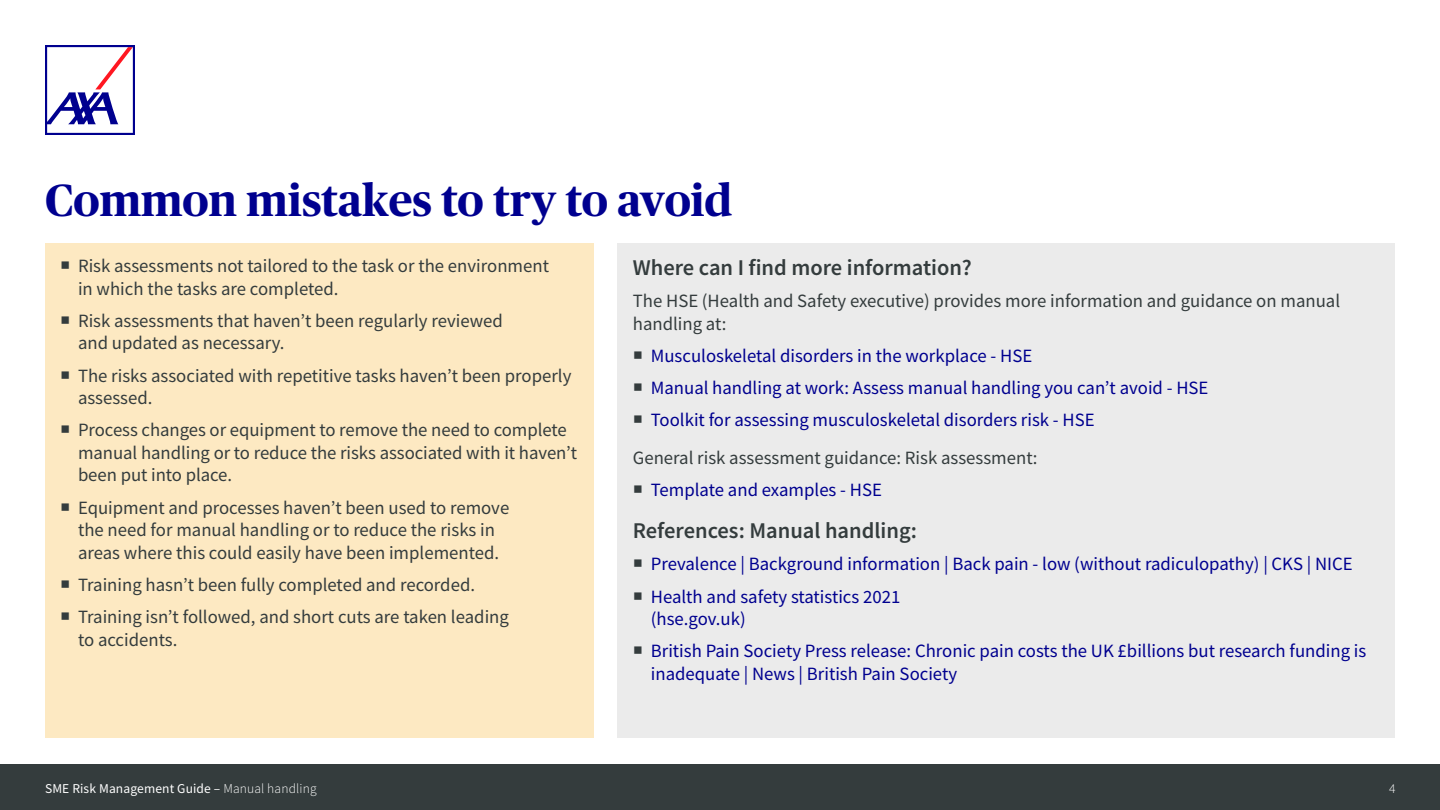
<style>
.page{position:relative;width:1440px;height:810px;background:#fff}
.page>*{position:absolute;margin:0;border:0;box-sizing:border-box;transform-origin:0 0}
.TITLE_-_Page{font:700 45px "Publico Headline";color:#00008f}
.Copy_-_Subhead{font:600 22.5px "Source Sans Pro";color:#343c3d}
.Copy_-_25pt{font:18.75px/22.5px "Source Sans Pro";color:#343c3d}
.t1{font:18.75px/22.5px "Source Sans Pro";color:#00008f}
.Navigation_-_Documen{font:13.5px "Source Sans Pro";letter-spacing:.01em;color:#fff}
.Navigation_-_Page_Nu{font:300 13.5px "Source Sans Pro";color:#fff}
.s1{color:#343c3d}
.s2{font-weight:300}
</style>
<div class="page">
<div style="left:0;top:765px;width:1440px;height:45px;background:#343c3d"></div>
<div style="left:45px;top:243px;width:548px;height:495px;background:#fde9c2"></div>
<div style="left:618px;top:243px;width:777px;height:495px;background:#ebebeb"></div>
<svg style="left:45px;top:45px;width:90px;height:90px"></svg>
<p class="TITLE_-_Page" style="left:45px;top:168px;width:689px">Common mistakes to try to avoid</p>
<p class="Copy_-_25pt" style="left:78px;top:254px;width:473px;text-indent:-18px">○ Risk assessments not tailored to the task or the environment in which the tasks are completed.</p>
<p class="Copy_-_25pt" style="left:78px;top:309px;width:426px;text-indent:-18px">○ Risk assessments that haven’t been regularly reviewed and updated as necessary.</p>
<p class="Copy_-_25pt" style="left:78px;top:364px;width:495px;text-indent:-18px">○ The risks associated with repetitive tasks haven’t been properly assessed.</p>
<p class="Copy_-_25pt" style="left:78px;top:419px;width:501px;text-indent:-18px">○ Process changes or equipment to remove the need to complete manual handling or to reduce the risks associated with it haven’t been put into place.</p>
<p class="Copy_-_25pt" style="left:60px;top:496px;width:451px;text-align:center">○ Equipment and processes haven’t been used to remove the need for manual handling or to reduce the risks in areas where this could easily have been implemented.</p>
<p class="Copy_-_25pt" style="left:60px;top:573px;width:417px">○ Training hasn’t been fully completed and recorded.</p>
<p class="Copy_-_25pt" style="left:78px;top:605px;width:432px;text-indent:-18px">○ Training isn’t followed, and short cuts are taken leading to accidents.</p>
<p class="Copy_-_Subhead" style="left:633px;top:253px;width:341px">Where can I find more information?</p>
<p class="Copy_-_25pt" style="left:633px;top:290px;width:709px">The HSE (Health and Safety executive) provides more information and guidance on manual handling at:</p>
<p class="t1" style="left:633px;top:344px;width:401px"><span class="s1">○</span> Musculoskeletal disorders in the workplace - HSE</p>
<p class="t1" style="left:633px;top:377px;width:577px"><span class="s1">○</span> Manual handling at work: Assess manual handling you can’t avoid - HSE</p>
<p class="t1" style="left:633px;top:409px;width:463px"><span class="s1">○</span> Toolkit for assessing musculoskeletal disorders risk - HSE</p>
<p class="Copy_-_25pt" style="left:633px;top:446px;width:406px">General risk assessment guidance: Risk assessment:</p>
<p class="t1" style="left:633px;top:479px;width:251px"><span class="s1">○</span> Template and examples - HSE</p>
<p class="Copy_-_Subhead" style="left:633px;top:516px;width:286px">References: Manual handling:</p>
<p class="t1" style="left:633px;top:553px;width:721px"><span class="s1">○</span> Prevalence | Background information | Back pain - low (without radiculopathy) | CKS | NICE</p>
<p class="t1" style="left:651px;top:585px;width:251px;text-indent:-18px"><span class="s1">○</span> Health and safety statistics 2021 (hse.gov.uk)</p>
<p class="t1" style="left:651px;top:640px;width:717px;text-indent:-18px"><span class="s1">○</span> British Pain Society Press release: Chronic pain costs the UK £billions but research funding is inadequate | News | British Pain Society</p>
<p class="Navigation_-_Documen" style="left:45px;top:779px;width:273px">SME Risk Management Guide – <span class="s2">Manual handling</span></p>
<p class="Navigation_-_Page_Nu" style="left:1389px;top:780px;width:8px">4</p>
</div>
